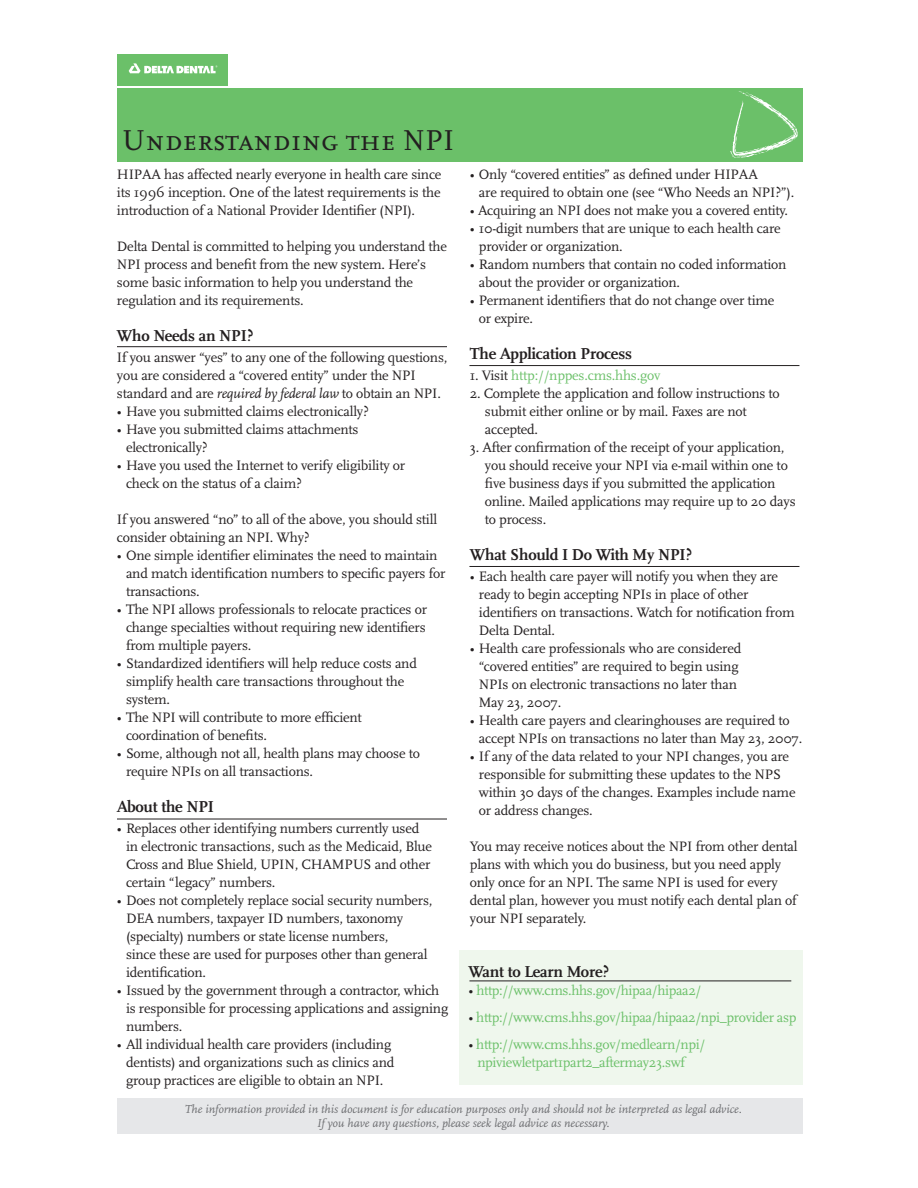
<style>
.page{position:relative;width:918px;height:1188px;background:#fff}
.page>*{position:absolute;margin:0;border:0;box-sizing:border-box;transform-origin:0 0}
.t1{font:30px "Scala Caps";color:#231f20}
.t2{font:700 16.5px "Scala";letter-spacing:-.015em;color:#231f20}
.t3{font:14.25px/18px "Scala";letter-spacing:-.015em;color:#231f20}
.t4{font:14.25px/18px "Scala";letter-spacing:-.025em;color:#6bc069}
.t5{font:italic 12px/14.4px "Scala";color:#6c6d70;text-align:center}
.s1{font-style:italic}
.s2{color:#231f20}
</style>
<div class="page">
<div style="left:459px;top:950px;width:343px;height:134px;background:#eff7ed"></div>
<div style="left:117px;top:54px;width:110px;height:31px;background:#6bc069"></div>
<svg style="left:129px;top:63px;width:88px;height:10px"></svg>
<div style="left:117px;top:1098px;width:685px;height:36px;background:#e6e7e9"></div>
<hr style="left:117px;top:346px;width:330px;height:1px;background:#231f20">
<hr style="left:117px;top:819px;width:330px;height:1px;background:#231f20">
<hr style="left:469px;top:365px;width:330px;height:1px;background:#231f20">
<hr style="left:469px;top:566px;width:330px;height:1px;background:#231f20">
<div style="left:117px;top:88px;width:685px;height:74px;background:#6bc069"></div>
<svg style="left:730px;top:91px;width:68px;height:67px"></svg>
<hr style="left:469px;top:981px;width:322px;height:1px;background:#231f20">
<h1 class="t1" style="left:122px;top:124px;width:334px">Understanding the NPI</h1>
<p class="t3" style="left:117px;top:166px;width:326px;text-align:justify">HIPAA has affected nearly everyone in health care since its 1996 inception. One of the latest requirements is the introduction of a National Provider Identifier (NPI).</p>
<p class="t3" style="left:117px;top:238px;width:332px">Delta Dental is committed to helping you understand the NPI process and benefit from the new system. Here’s some basic information to help you understand the regulation and its requirements.</p>
<p class="t2" style="left:117px;top:326px;width:138px">Who Needs an NPI?</p>
<p class="t3" style="left:117px;top:349px;width:332px">If you answer “yes” to any one of the following questions, you are considered a “covered entity” under the NPI standard and are <span class="s1">required by federal law</span> to obtain an NPI.</p>
<p class="t3" style="left:117px;top:403px;width:253px">• Have you submitted claims electronically?</p>
<p class="t3" style="left:126px;top:421px;width:234px;text-indent:-9px">• Have you submitted claims attachments electronically?</p>
<p class="t3" style="left:126px;top:457px;width:281px;text-indent:-9px">• Have you used the Internet to verify eligibility or check on the status of a claim?</p>
<p class="t3" style="left:117px;top:511px;width:322px">If you answered “no” to all of the above, you should still consider obtaining an NPI. Why?</p>
<p class="t3" style="left:126px;top:547px;width:321px;text-indent:-9px">• One simple identifier eliminates the need to maintain and match identification numbers to specific payers for transactions.</p>
<p class="t3" style="left:126px;top:601px;width:303px;text-align:justify;text-indent:-9px">• The NPI allows professionals to relocate practices or change specialties without requiring new identifiers from multiple payers.</p>
<p class="t3" style="left:126px;top:655px;width:292px;text-indent:-9px">• Standardized identifiers will help reduce costs and simplify health care transactions throughout the system.</p>
<p class="t3" style="left:126px;top:709px;width:237px;text-indent:-9px">• The NPI will contribute to more efficient coordination of benefits.</p>
<p class="t3" style="left:126px;top:745px;width:295px;text-indent:-9px">• Some, although not all, health plans may choose to require NPIs on all transactions.</p>
<p class="t2" style="left:117px;top:797px;width:99px">About the NPI</p>
<p class="t3" style="left:126px;top:820px;width:308px;text-indent:-9px">• Replaces other identifying numbers currently used in electronic transactions, such as the Medicaid, Blue Cross and Blue Shield, UPIN, CHAMPUS and other certain “legacy” numbers.</p>
<p class="t3" style="left:126px;top:892px;width:308px;text-indent:-9px">• Does not completely replace social security numbers, DEA numbers, taxpayer ID numbers, taxonomy (specialty) numbers or state license numbers,<br>since these are used for purposes other than general identification.</p>
<p class="t3" style="left:126px;top:982px;width:324px;text-indent:-9px">• Issued by the government through a contractor, which is responsible for processing applications and assigning numbers.</p>
<p class="t3" style="left:126px;top:1036px;width:270px;text-indent:-9px">• All individual health care providers (including dentists) and organizations such as clinics and group practices are eligible to obtain an NPI.</p>
<p class="t3" style="left:479px;top:166px;width:317px;text-indent:-9px">• Only “covered entities” as defined under HIPAA<br>are required to obtain one (see “Who Needs an NPI?”).</p>
<p class="t3" style="left:470px;top:202px;width:320px">• Acquiring an NPI does not make you a covered entity.</p>
<p class="t3" style="left:479px;top:220px;width:303px;text-indent:-9px">• 10-digit numbers that are unique to each health care provider or organization.</p>
<p class="t3" style="left:479px;top:256px;width:309px;text-indent:-9px">• Random numbers that contain no coded information about the provider or organization.</p>
<p class="t3" style="left:479px;top:292px;width:297px;text-indent:-9px">• Permanent identifiers that do not change over time or expire.</p>
<p class="t2" style="left:470px;top:344px;width:164px">The Application Process</p>
<p class="t4" style="left:470px;top:367px;width:192px"><span class="s2">1. Visit</span> http://nppes.cms.hhs.gov</p>
<p class="t3" style="left:485px;top:385px;width:296px;text-indent:-15px">2. Complete the application and follow instructions to submit either online or by mail. Faxes are not accepted.</p>
<p class="t3" style="left:485px;top:439px;width:312px;text-indent:-15px">3. After confirmation of the receipt of your application, you should receive your NPI via e-mail within one to five business days if you submitted the application online. Mailed applications may require up to 20 days to process.</p>
<p class="t2" style="left:470px;top:545px;width:224px">What Should I Do With My NPI?</p>
<p class="t3" style="left:479px;top:568px;width:317px;text-indent:-9px">• Each health care payer will notify you when they are ready to begin accepting NPIs in place of other identifiers on transactions. Watch for notification from Delta Dental.</p>
<p class="t3" style="left:479px;top:640px;width:264px;text-indent:-9px">• Health care professionals who are considered “covered entities” are required to begin using NPIs on electronic transactions no later than May 23, 2007.</p>
<p class="t3" style="left:479px;top:712px;width:325px;text-indent:-9px">• Health care payers and clearinghouses are required to accept NPIs on transactions no later than May 23, 2007.</p>
<p class="t3" style="left:479px;top:748px;width:318px;text-indent:-9px">• If any of the data related to your NPI changes, you are responsible for submitting these updates to the NPS within 30 days of the changes. Examples include name or address changes.</p>
<p class="t3" style="left:470px;top:838px;width:329px">You may receive notices about the NPI from other dental plans with which you do business, but you need apply only once for an NPI. The same NPI is used for every dental plan, however you must notify each dental plan of your NPI separately.</p>
<p class="t2" style="left:468px;top:962px;width:142px">Want to Learn More?</p>
<p class="t4" style="left:468px;top:981px;width:235px"><span class="s2">•</span> http://www.cms.hhs.gov/hipaa/hipaa2/</p>
<p class="t4" style="left:468px;top:1008px;width:330px"><span class="s2">•</span> http://www.cms.hhs.gov/hipaa/hipaa2/npi_provider asp</p>
<p class="t4" style="left:477px;top:1035px;width:229px;text-indent:-9px"><span class="s2">•</span> http://www.cms.hhs.gov/medlearn/npi/ npiviewletpart1part2_aftermay23.swf</p>
<p class="t5" style="left:184px;top:1102px;width:559px">The information provided in this document is for education purposes only and should not be interpreted as legal advice.<br>If you have any questions, please seek legal advice as necessary.</p>
</div>
